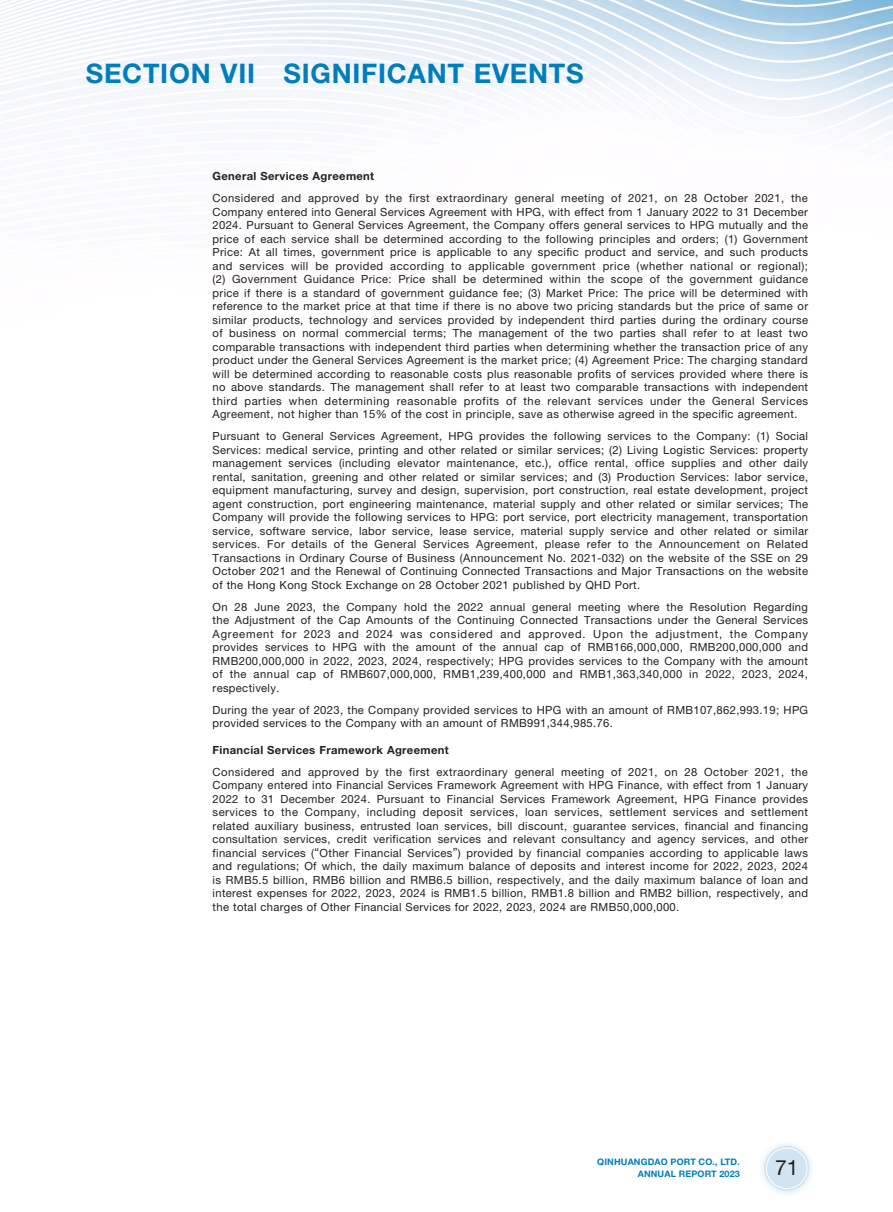
<style>
.page{position:relative;width:893px;height:1212px;background:#fff}
.page>*{position:absolute;margin:0;border:0;box-sizing:border-box;transform-origin:0 0}
.t1{font:700 27px "Helvetica Neue LT Std";letter-spacing:.03em;color:#007dbb}
.t2{font:21px "Helvetica Neue LT Std";color:#231f20}
.t3{font:11.25px/13.5px "Helvetica Neue LT Std";letter-spacing:.03em;color:#231f20;text-align:justify}
.t4{font:700 11.25px "Helvetica Neue LT Std";letter-spacing:.03em;color:#231f20}
.t5{font:700 9px/12px "Helvetica Neue LT Std";letter-spacing:.015em;color:#007dbb;text-align:right}
</style>
<div class="page">
<img style="left:0;top:0;width:893px;height:136px">
<div style="left:757px;top:1139px;width:59px;height:58px;background:#007dbb;opacity:.2"></div>
<div style="left:764px;top:1146px;width:45px;height:45px;background:#d2e4f1;border-radius:50%"></div>
<div style="left:766px;top:1147px;width:41px;height:42px;border:1px solid #fff;border-radius:50%"></div>
<h1 class="t1" style="left:86px;top:57px;width:499px">SECTION VII SIGNIFICANT EVENTS</h1>
<p class="t4" style="left:213px;top:169px;width:163px">General Services Agreement</p>
<p class="t3" style="left:213px;top:191px;width:597px">Considered and approved by the first extraordinary general meeting of 2021, on 28 October 2021, the Company entered into General Services Agreement with HPG, with effect from 1 January 2022 to 31 December 2024. Pursuant to General Services Agreement, the Company offers general services to HPG mutually and the price of each service shall be determined according to the following principles and orders; (1) Government Price: At all times, government price is applicable to any specific product and service, and such products and services will be provided according to applicable government price (whether national or regional); (2) Government Guidance Price: Price shall be determined within the scope of the government guidance price if there is a standard of government guidance fee; (3) Market Price: The price will be determined with reference to the market price at that time if there is no above two pricing standards but the price of same or similar products, technology and services provided by independent third parties during the ordinary course of business on normal commercial terms; The management of the two parties shall refer to at least two comparable transactions with independent third parties when determining whether the transaction price of any product under the General Services Agreement is the market price; (4) Agreement Price: The charging standard will be determined according to reasonable costs plus reasonable profits of services provided where there is no above standards. The management shall refer to at least two comparable transactions with independent third parties when determining reasonable profits of the relevant services under the General Services Agreement, not higher than 15% of the cost in principle, save as otherwise agreed in the specific agreement.</p>
<p class="t3" style="left:213px;top:429px;width:597px">Pursuant to General Services Agreement, HPG provides the following services to the Company: (1) Social Services: medical service, printing and other related or similar services; (2) Living Logistic Services: property management services (including elevator maintenance, etc.), office rental, office supplies and other daily rental, sanitation, greening and other related or similar services; and (3) Production Services: labor service, equipment manufacturing, survey and design, supervision, port construction, real estate development, project agent construction, port engineering maintenance, material supply and other related or similar services; The Company will provide the following services to HPG: port service, port electricity management, transportation service, software service, labor service, lease service, material supply service and other related or similar services. For details of the General Services Agreement, please refer to the Announcement on Related Transactions in Ordinary Course of Business (Announcement No. 2021-032) on the website of the SSE on 29<br>October 2021 and the Renewal of Continuing Connected Transactions and Major Transactions on the website of the Hong Kong Stock Exchange on 28 October 2021 published by QHD Port.</p>
<p class="t3" style="left:213px;top:600px;width:597px">On 28 June 2023, the Company hold the 2022 annual general meeting where the Resolution Regarding the Adjustment of the Cap Amounts of the Continuing Connected Transactions under the General Services Agreement for 2023 and 2024 was considered and approved. Upon the adjustment, the Company provides services to HPG with the amount of the annual cap of RMB166,000,000, RMB200,000,000 and RMB200,000,000 in 2022, 2023, 2024, respectively; HPG provides services to the Company with the amount of the annual cap of RMB607,000,000, RMB1,239,400,000 and RMB1,363,340,000 in 2022, 2023, 2024, respectively.</p>
<p class="t3" style="left:213px;top:703px;width:597px">During the year of 2023, the Company provided services to HPG with an amount of RMB107,862,993.19; HPG provided services to the Company with an amount of RMB991,344,985.76.</p>
<p class="t4" style="left:213px;top:742px;width:238px">Financial Services Framework Agreement</p>
<p class="t3" style="left:213px;top:765px;width:597px">Considered and approved by the first extraordinary general meeting of 2021, on 28 October 2021, the Company entered into Financial Services Framework Agreement with HPG Finance, with effect from 1 January 2022 to 31 December 2024. Pursuant to Financial Services Framework Agreement, HPG Finance provides services to the Company, including deposit services, loan services, settlement services and settlement related auxiliary business, entrusted loan services, bill discount, guarantee services, financial and financing consultation services, credit verification services and relevant consultancy and agency services, and other financial services (“Other Financial Services”) provided by financial companies according to applicable laws and regulations; Of which, the daily maximum balance of deposits and interest income for 2022, 2023, 2024 is RMB5.5 billion, RMB6 billion and RMB6.5 billion, respectively, and the daily maximum balance of loan and interest expenses for 2022, 2023, 2024 is RMB1.5 billion, RMB1.8 billion and RMB2 billion, respectively, and the total charges of Other Financial Services for 2022, 2023, 2024 are RMB50,000,000.</p>
<p class="t5" style="left:597px;top:1155px;width:144px">QINHUANGDAO PORT CO., LTD.<br>ANNUAL REPORT 2023</p>
<h2 class="t2" style="left:775px;top:1155px;width:25px">71</h2>
</div>
